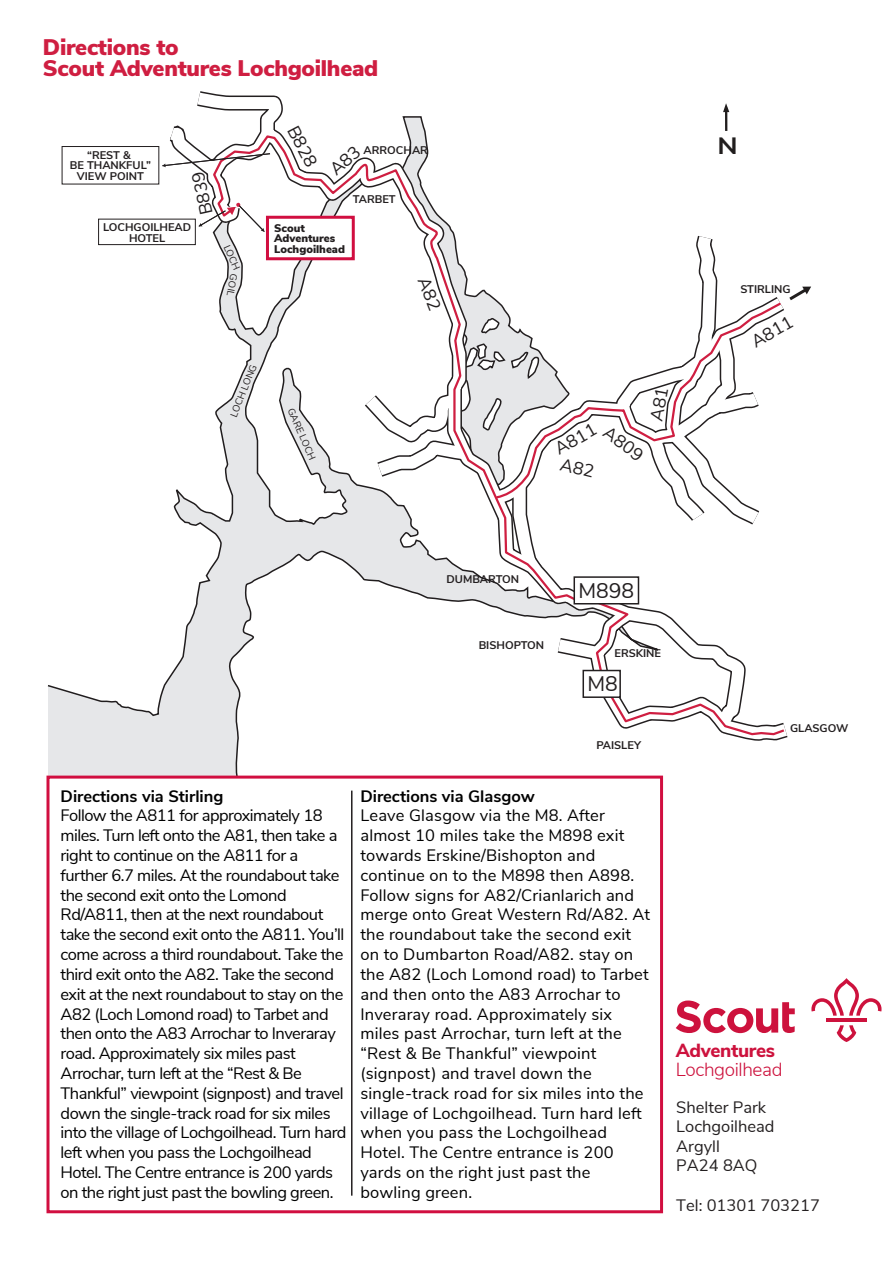
<style>
.page{position:relative;width:893px;height:1263px;background:#fff}
.page>*{position:absolute;margin:0;border:0;box-sizing:border-box;transform-origin:0 0}
.t1{font:700 23.55px "Nunito Sans";color:#211e1e;scale:1.15 1}
.t2{font:900 22.5px/21px "Nunito Sans";letter-spacing:-.01em;color:#cf1e41}
.t3{font:21.15px "Nunito Sans";color:#231f20}
.t4{font:300 18.9px "Nunito Sans";letter-spacing:-.02em;color:#cd123d}
.t5{font:800 18.9px "Nunito Sans";letter-spacing:-.02em;color:#cd123d}
.t6{font:17.85px "Nunito Sans";color:#231f20}
.t7{font:16.5px/19.8px "Nunito Sans";letter-spacing:-.03em;color:#000}
.t8{font:16.5px/19.8px "Nunito Sans";letter-spacing:.01em;color:#000}
.t9{font:16.5px/19.5px "Nunito Sans";color:#231f20}
.t10{font:700 16.5px "Nunito Sans";color:#000}
.t11{font:700 11.1px/10.5px "Nunito Sans";color:#231f20;text-align:center}
.t12{font:900 11.1px/10.5px "Nunito Sans";color:#231f20}
.t13{font:9.75px "Nunito Sans";color:#231f20}
</style>
<div class="page">
<svg style="left:48px;top:176px;width:534px;height:600px"></svg>
<div style="left:46px;top:776px;width:617px;height:437px;background:#fff;border:3px solid #d10e40"></div>
<svg style="left:187px;top:91px;width:543px;height:650px"></svg>
<svg style="left:585px;top:735px;width:203px;height:72px"></svg>
<svg style="left:789px;top:286px;width:22px;height:15px"></svg>
<svg style="left:212px;top:134px;width:575px;height:602px"></svg>
<svg style="left:494px;top:300px;width:289px;height:200px"></svg>
<div style="left:98px;top:219px;width:98px;height:26px;border:1px solid #231f20"></div>
<div style="left:62px;top:146px;width:97px;height:38px;border:1px solid #231f20"></div>
<svg style="left:155px;top:107px;width:133px;height:127px"></svg>
<div style="left:582px;top:670px;width:39px;height:28px;background:#fff;border:2px solid #231f20"></div>
<div style="left:573px;top:576px;width:66px;height:28px;background:#fff;border:2px solid #231f20"></div>
<hr style="left:725px;top:108px;width:2px;height:23px;background:#211e1e">
<svg style="left:723px;top:103px;width:6px;height:9px"></svg>
<svg style="left:676px;top:1000px;width:119px;height:33px"></svg>
<svg style="left:837px;top:1025px;width:19px;height:17px"></svg>
<svg style="left:811px;top:978px;width:71px;height:38px"></svg>
<hr style="left:826px;top:1019px;width:41px;height:3px;background:#cd123d">
<hr style="left:351px;top:791px;width:1px;height:405px;background:#231f20">
<svg style="left:604px;top:219px;width:173px;height:335px"></svg>
<svg style="left:328px;top:145px;width:33px;height:31px"></svg>
<svg style="left:418px;top:275px;width:23px;height:36px"></svg>
<svg style="left:349px;top:318px;width:245px;height:273px"></svg>
<h2 class="t2" style="left:43px;top:36px;width:337px">Directions to<br>Scout Adventures Lochgoilhead</h2>
<p class="t11" style="left:70px;top:149px;width:83px">“REST &amp;<br>BE THANKFUL”<br>VIEW POINT</p>
<p class="t6" style="left:194px;top:217px;width:45px;rotate:-103deg">B839</p>
<p class="t11" style="left:103px;top:222px;width:90px">LOCHGOILHEAD<br>HOTEL</p>
<p class="t13" style="left:233px;top:242px;width:28px;rotate:66deg">LOCH</p>
<p class="t13" style="left:241px;top:275px;width:24px;rotate:101deg">GOIL</p>
<p class="t6" style="left:304px;top:121px;width:45px;rotate:62deg">B828</p>
<p class="t11" style="left:364px;top:144px;width:66px">ARROCHAR</p>
<p class="t12" style="left:274px;top:222px;width:72px">Scout<br>Adventures<br>Lochgoilhead</p>
<p class="t11" style="left:353px;top:193px;width:44px">TARBET</p>
<p class="t13" style="left:226px;top:414px;width:57px;rotate:-68deg">LOCH LONG</p>
<p class="t13" style="left:297px;top:405px;width:57px;rotate:66deg">GARE LOCH</p>
<p class="t6" style="left:550px;top:439px;width:46px;rotate:-30deg">A811</p>
<p class="t6" style="left:613px;top:420px;width:46px;rotate:36deg">A809</p>
<h1 class="t1" style="left:718px;top:128px;width:19px">N</h1>
<p class="t11" style="left:740px;top:283px;width:52px">STIRLING</p>
<p class="t6" style="left:746px;top:331px;width:46px;rotate:-30deg">A811</p>
<p class="t11" style="left:446px;top:573px;width:74px">DUMBARTON</p>
<p class="t3" style="left:578px;top:575px;width:57px">M898</p>
<p class="t11" style="left:479px;top:639px;width:67px">BISHOPTON</p>
<p class="t11" style="left:614px;top:647px;width:48px">ERSKINE</p>
<p class="t3" style="left:587px;top:669px;width:32px">M8</p>
<p class="t11" style="left:596px;top:739px;width:46px">PAISLEY</p>
<p class="t11" style="left:790px;top:722px;width:60px">GLASGOW</p>
<p class="t10" style="left:61px;top:784px;width:164px">Directions via Stirling</p>
<p class="t7" style="left:61px;top:805px;width:287px">Follow the A811 for approximately 18 miles. Turn left onto the A81, then take a right to continue on the A811 for a further 6.7 miles. At the roundabout take the second exit onto the Lomond Rd/A811, then at the next roundabout take the second exit onto the A811. You’ll come across a third roundabout. Take the third exit onto the A82. Take the second exit at the next roundabout to stay on the A82 (Loch Lomond road) to Tarbet and then onto the A83 Arrochar to Inveraray road. Approximately six miles past Arrochar, turn left at the “Rest &amp; Be Thankful” viewpoint (signpost) and travel down the single-track road for six miles into the village of Lochgoilhead. Turn hard left when you pass the Lochgoilhead Hotel. The Centre entrance is 200 yards on the right just past the bowling green.</p>
<p class="t10" style="left:360px;top:784px;width:176px">Directions via Glasgow</p>
<p class="t8" style="left:360px;top:805px;width:291px">Leave Glasgow via the M8. After almost 10 miles take the M898 exit towards Erskine/Bishopton and continue on to the M898 then A898.<br>Follow signs for A82/Crianlarich and merge onto Great Western Rd/A82. At the roundabout take the second exit on to Dumbarton Road/A82. stay on the A82 (Loch Lomond road) to Tarbet and then onto the A83 Arrochar to Inveraray road. Approximately six miles past Arrochar, turn left at the “Rest &amp; Be Thankful” viewpoint (signpost) and travel down the single-track road for six miles into the village of Lochgoilhead. Turn hard left when you pass the Lochgoilhead Hotel. The Centre entrance is 200 yards on the right just past the bowling green.</p>
<p class="t5" style="left:676px;top:1036px;width:101px">Adventures</p>
<p class="t4" style="left:676px;top:1055px;width:108px">Lochgoilhead</p>
<p class="t9" style="left:676px;top:1096px;width:100px">Shelter Park<br>Lochgoilhead<br>Argyll<br>PA24 8AQ</p>
<p class="t9" style="left:676px;top:1194px;width:145px">Tel: 01301 703217</p>
</div>
